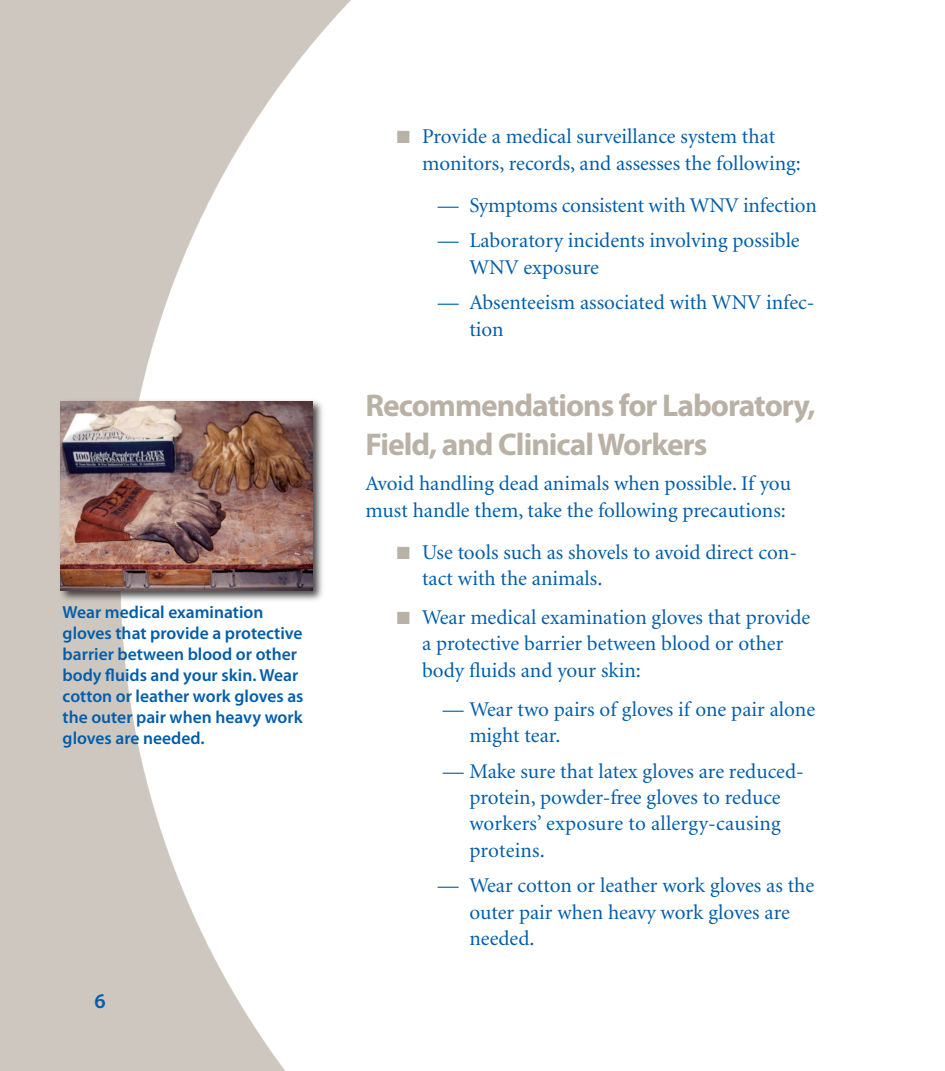
<style>
.page{position:relative;width:945px;height:1071px;background:#fff}
.page>*{position:absolute;margin:0;border:0;box-sizing:border-box;transform-origin:0 0}
.Heading_1{font:700 31.5px/38.9px "Myriad Pro";letter-spacing:-.03em;color:#bab1a6}
.Dash{font:21px/26.2px "Minion";color:#015dab}
.Bullet{font:21px/26.2px "Minion";color:#015dab}
.Body_text{font:21px/26.2px "Minion";color:#015dab}
.Left_Page{font:600 21px "Myriad Pro";color:#015dab}
.t1{font:600 17.5px/21px "Myriad Pro";color:#015dab}
.s1{color:#bab1a6}
</style>
<div class="page">
<div style="left:57px;top:398px;width:269px;height:205px;background:#231f20;opacity:.8"></div>
<img style="left:61px;top:402px;width:252px;height:189px">
<p class="t1" style="left:63px;top:602px;width:242px">Wear medical examination gloves that provide a protective barrier between blood or other body fluids and your skin. Wear cotton or leather work gloves as the outer pair when heavy work gloves are needed.</p>
<p class="Left_Page" style="left:94px;top:989px;width:13px">6</p>
<p class="Bullet" style="left:422px;top:124px;width:380px;text-indent:-25px"><span class="s1">■</span> Provide a medical surveillance system that monitors, records, and assesses the following:</p>
<p class="Dash" style="left:438px;top:193px;width:381px">— Symptoms consistent with WNV infection</p>
<p class="Dash" style="left:469px;top:228px;width:332px;text-indent:-32px">— Laboratory incidents involving possible<br>WNV exposure</p>
<p class="Dash" style="left:469px;top:290px;width:347px;text-indent:-32px">— Absenteeism associated with WNV infec&shy;tion</p>
<p class="Heading_1" style="left:365px;top:386px;width:452px">Recommendations for Laboratory,<br>Field, and Clinical Workers</p>
<p class="Body_text" style="left:365px;top:471px;width:427px">Avoid handling dead animals when possible. If you must handle them, take the following precautions:</p>
<p class="Bullet" style="left:422px;top:540px;width:376px;text-indent:-25px"><span class="s1">■</span> Use tools such as shovels to avoid direct con&shy;tact with the animals.</p>
<p class="Bullet" style="left:422px;top:605px;width:390px;text-indent:-25px"><span class="s1">■</span> Wear medical examination gloves that provide a protective barrier between blood or other body fluids and your skin:</p>
<p class="Dash" style="left:469px;top:697px;width:347px;text-indent:-27px">— Wear two pairs of gloves if one pair alone might tear.</p>
<p class="Dash" style="left:469px;top:759px;width:336px;text-indent:-27px">— Make sure that latex gloves are reduced&shy;protein, powder-free gloves to reduce workers’ exposure to allergy-causing proteins.</p>
<p class="Dash" style="left:469px;top:873px;width:346px;text-indent:-32px">— Wear cotton or leather work gloves as the outer pair when heavy work gloves are needed.</p>
</div>
